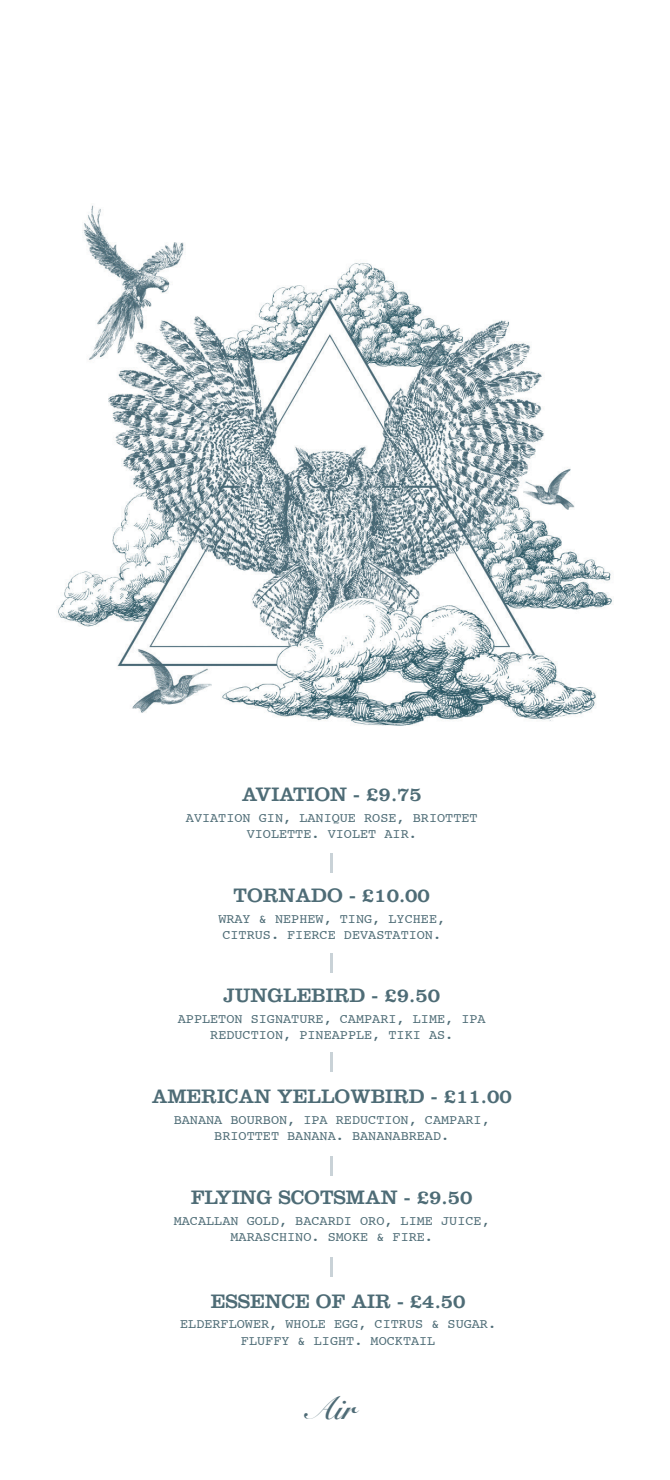
<style>
.page{position:relative;width:670px;height:1480px;background:#fff}
.page>*{position:absolute;margin:0;border:0;box-sizing:border-box;transform-origin:0 0}
.t1{font:700 31.5px "Snell Roundhand";color:#4e6b76}
.t2{font:20.25px "Clarendon LT Std";color:#4e6c76}
.t3{font:13.5px/16.2px "Courier";color:#4e6c76;text-align:center}
</style>
<div class="page">
<img style="left:58px;top:205px;width:554px;height:1072px">
<hr style="left:331px;top:853px;width:2px;height:20px;background:#c9d2d7">
<hr style="left:331px;top:953px;width:2px;height:20px;background:#c9d2d7">
<hr style="left:331px;top:1052px;width:2px;height:20px;background:#c9d2d7">
<svg style="left:331px;top:1156px;width:2px;height:19px"></svg>
<hr style="left:331px;top:1257px;width:2px;height:20px;background:#c9d2d7">
<h2 class="t2" style="left:242px;top:782px;width:182px">AVIATION - £9.75</h2>
<p class="t3" style="left:186px;top:811px;width:293px">AVIATION GIN, LANIQUE ROSE, BRIOTTET<br>VIOLETTE. VIOLET AIR.</p>
<h2 class="t2" style="left:234px;top:883px;width:198px">TORNADO - £10.00</h2>
<p class="t3" style="left:218px;top:911px;width:228px;text-align:left">WRAY &amp; NEPHEW, TING, LYCHEE,<br>CITRUS. FIERCE DEVASTATION.</p>
<h2 class="t2" style="left:223px;top:983px;width:218px">JUNGLEBIRD - £9.50</h2>
<p class="t3" style="left:178px;top:1011px;width:309px">APPLETON SIGNATURE, CAMPARI, LIME, IPA<br>REDUCTION, PINEAPPLE, TIKI AS.</p>
<h2 class="t2" style="left:152px;top:1084px;width:361px">AMERICAN YELLOWBIRD - £11.00</h2>
<p class="t3" style="left:174px;top:1112px;width:317px">BANANA BOURBON, IPA REDUCTION, CAMPARI,<br>BRIOTTET BANANA. BANANABREAD.</p>
<h2 class="t2" style="left:191px;top:1185px;width:283px">FLYING SCOTSMAN - £9.50</h2>
<p class="t3" style="left:174px;top:1213px;width:317px">MACALLAN GOLD, BACARDI ORO, LIME JUICE,<br>MARASCHINO. SMOKE &amp; FIRE.</p>
<h2 class="t2" style="left:211px;top:1289px;width:256px">ESSENCE OF AIR - £4.50</h2>
<p class="t3" style="left:180px;top:1317px;width:317px">ELDERFLOWER, WHOLE EGG, CITRUS &amp; SUGAR.<br>FLUFFY &amp; LIGHT. MOCKTAIL</p>
<h1 class="t1" style="left:308px;top:1381px;width:49px">Air</h1>
</div>
